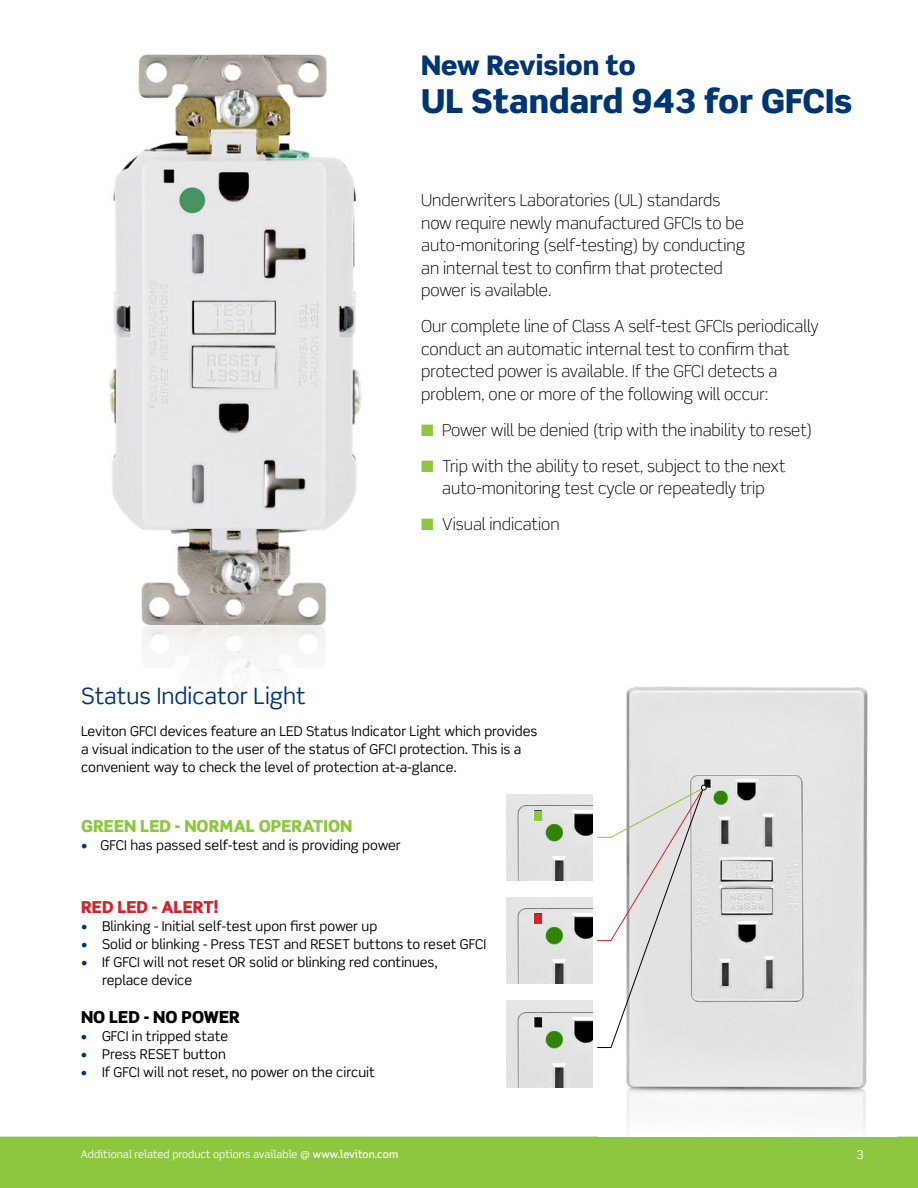
<style>
.page{position:relative;width:918px;height:1188px;background:#fff}
.page>*{position:absolute;margin:0;border:0;box-sizing:border-box;transform-origin:0 0}
.t1{font:900 33px "Scene Std";color:#003573}
.t2{font:900 27px "Scene Std";color:#003573}
.t3{font:22.5px "Scene Std";color:#003573}
.t4{font:300 16.5px/22.5px "Scene Std";color:#000}
.t5{font:900 16.5px "Scene Std";color:#8dc63f}
.t6{font:900 16.5px "Scene Std";color:#d2232a}
.t7{font:900 16.5px "Scene Std";color:#000}
.t8{font:13.5px/18px "Scene Std";color:#000}
.t9{font:12px "Scene Alt";color:#fff}
.t10{font:10.5px "Scene Alt";color:#fff}
.s1{color:#8dc63f}
.s2{color:#003573}
.s3{font-weight:500}
</style>
<div class="page">
<img style="left:109px;top:54px;width:253px;height:635px">
<div style="left:0;top:992px;width:918px;height:196px;background:#8dc63f"></div>
<div style="left:0;top:897px;width:918px;height:240px;background:#fff"></div>
<img style="left:598px;top:686px;width:299px;height:450px">
<img style="left:506px;top:794px;width:86px;height:87px">
<div style="left:535px;top:811px;width:7px;height:10px;background:#8dc63f"></div>
<img style="left:506px;top:898px;width:86px;height:86px">
<div style="left:535px;top:914px;width:7px;height:10px;background:#d2232a"></div>
<img style="left:506px;top:1001px;width:86px;height:86px">
<svg style="left:596px;top:785px;width:111px;height:263px"></svg>
<h2 class="t2" style="left:421px;top:48px;width:216px">New Revision to</h2>
<h1 class="t1" style="left:421px;top:80px;width:433px">UL Standard 943 for GFCIs</h1>
<p class="t4" style="left:421px;top:189px;width:326px">Underwriters Laboratories (UL) standards now require newly manufactured GFCIs to be auto-monitoring (self-testing) by conducting an internal test to confirm that protected power is available.</p>
<p class="t4" style="left:421px;top:315px;width:399px">Our complete line of Class A self-test GFCIs periodically conduct an automatic internal test to confirm that protected power is available. If the GFCI detects a problem, one or more of the following will occur:</p>
<p class="t4" style="left:421px;top:419px;width:392px"><span class="s1">■</span> Power will be denied (trip with the inability to reset)</p>
<p class="t4" style="left:421px;top:455px;width:366px;text-align:center"><span class="s1">■</span> Trip with the ability to reset, subject to the next auto-monitoring test cycle or repeatedly trip</p>
<p class="t4" style="left:421px;top:513px;width:140px"><span class="s1">■</span> Visual indication</p>
<h3 class="t3" style="left:81px;top:682px;width:226px">Status Indicator Light</h3>
<p class="t8" style="left:81px;top:722px;width:458px">Leviton GFCI devices feature an LED Status Indicator Light which provides a visual indication to the user of the status of GFCI protection. This is a convenient way to check the level of protection at-a-glance.</p>
<p class="t5" style="left:81px;top:815px;width:273px">GREEN LED - NORMAL OPERATION</p>
<p class="t8" style="left:81px;top:836px;width:321px"><span class="s2">•</span> GFCI has passed self-test and is providing power</p>
<p class="t6" style="left:81px;top:896px;width:139px">RED LED - ALERT!</p>
<p class="t8" style="left:81px;top:917px;width:298px"><span class="s2">•</span> Blinking - Initial self-test upon first power up</p>
<p class="t8" style="left:81px;top:935px;width:407px"><span class="s2">•</span> Solid or blinking - Press TEST and RESET buttons to reset GFCI</p>
<p class="t8" style="left:102px;top:953px;width:337px;text-indent:-21px"><span class="s2">•</span> If GFCI will not reset OR solid or blinking red continues, replace device</p>
<p class="t7" style="left:81px;top:1006px;width:161px">NO LED - NO POWER</p>
<p class="t8" style="left:81px;top:1027px;width:149px"><span class="s2">•</span> GFCI in tripped state</p>
<p class="t8" style="left:81px;top:1045px;width:146px"><span class="s2">•</span> Press RESET button</p>
<p class="t8" style="left:81px;top:1063px;width:295px"><span class="s2">•</span> If GFCI will not reset, no power on the circuit</p>
<p class="t10" style="left:81px;top:1148px;width:319px">Additional related product options available @ <span class="s3">www.leviton.com</span></p>
<p class="t9" style="left:856px;top:1147px;width:9px">3</p>
</div>
